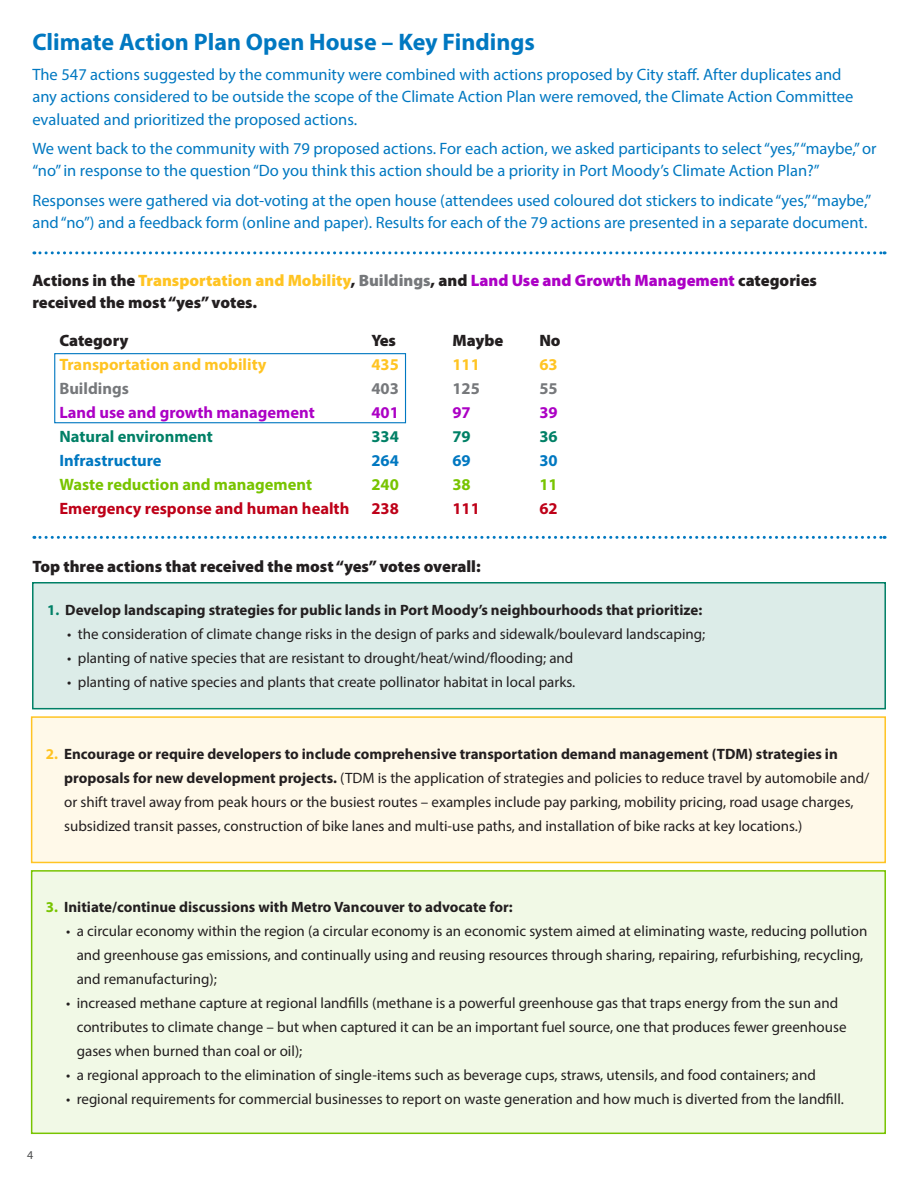
<style>
.page{position:relative;width:918px;height:1188px;background:#fff}
.page>*{position:absolute;margin:0;border:0;box-sizing:border-box;transform-origin:0 0}
.t1{font:700 24px "Myriad Pro";color:#0078c1}
.t2{font:16.5px/22.5px "Myriad Pro";color:#0078c1}
.t3{font:900 16.5px/22.5px "Myriad Pro";color:#231f20}
.t4{font:700 16.5px "Myriad Pro";color:#be0018}
.t5{font:700 16.5px "Myriad Pro";color:#78c400}
.t6{font:700 16.5px "Myriad Pro";color:#ffc423}
.t7{font:700 16.5px "Myriad Pro";color:#ac01c5}
.t8{font:700 16.5px "Myriad Pro";color:#008066}
.t9{font:700 16.5px "Myriad Pro";color:#0078c1}
.t10{font:700 16.5px "Myriad Pro";color:#76787b}
.bullets{font:15px/24px "Myriad Pro";color:#231f20}
.t11{font:700 15px "Myriad Pro";color:#231f20}
.t12{font:12px "Myriad Pro";color:#4b4c4d}
.s1{color:#ffc423}
.s2{color:#76787b}
.s3{color:#ac01c5}
.s4{color:#008066}
.s5{font-weight:700;color:#ffc423}
.s6{font-weight:700}
.s7{color:#78c400}
</style>
<div class="page">
<svg style="left:34px;top:536px;width:851px;height:3px"></svg>
<svg style="left:34px;top:251px;width:851px;height:3px"></svg>
<div style="left:33px;top:583px;width:852px;height:126px;background:#dcece8"></div>
<div style="left:32px;top:582px;width:854px;height:127px;border:2px solid #008066"></div>
<div style="left:32px;top:717px;width:853px;height:145px;background:#fff9e9"></div>
<div style="left:31px;top:716px;width:855px;height:147px;border:2px solid #ffc423"></div>
<div style="left:32px;top:871px;width:853px;height:262px;background:#f1f9e6"></div>
<div style="left:31px;top:870px;width:855px;height:264px;border:2px solid #78c400"></div>
<div style="left:54px;top:353px;width:352px;height:70px;border:1px solid #0078c1"></div>
<p class="t1" style="left:32px;top:27px;width:504px">Climate Action Plan Open House – Key Findings</p>
<p class="t2" style="left:32px;top:63px;width:822px">The 547 actions suggested by the community were combined with actions proposed by City staff. After duplicates and any actions considered to be outside the scope of the Climate Action Plan were removed, the Climate Action Committee evaluated and prioritized the proposed actions.</p>
<p class="t2" style="left:32px;top:137px;width:846px">We went back to the community with 79 proposed actions. For each action, we asked participants to select “yes,” “maybe,” or “no” in response to the question “Do you think this action should be a priority in Port Moody’s Climate Action Plan?”</p>
<p class="t2" style="left:32px;top:189px;width:841px">Responses were gathered via dot-voting at the open house (attendees used coloured dot stickers to indicate “yes,” “maybe,” and “no”) and a feedback form (online and paper). Results for each of the 79 actions are presented in a separate document.</p>
<p class="t3" style="left:32px;top:269px;width:786px">Actions in the <span class="s1">Transportation and Mobility</span>, <span class="s2">Buildings</span>, and <span class="s3">Land Use and Growth Management</span> categories received the most “yes” votes.</p>
<p class="t3" style="left:59px;top:329px;width:71px">Category</p>
<p class="t3" style="left:371px;top:329px;width:26px">Yes</p>
<p class="t3" style="left:452px;top:329px;width:53px">Maybe</p>
<p class="t3" style="left:539px;top:329px;width:23px">No</p>
<p class="t6" style="left:59px;top:353px;width:209px">Transportation and mobility</p>
<p class="t6" style="left:371px;top:353px;width:29px">435</p>
<p class="t6" style="left:452px;top:353px;width:29px">111</p>
<p class="t6" style="left:539px;top:353px;width:20px">63</p>
<p class="t10" style="left:59px;top:377px;width:71px">Buildings</p>
<p class="t10" style="left:371px;top:377px;width:29px">403</p>
<p class="t10" style="left:452px;top:377px;width:29px">125</p>
<p class="t10" style="left:539px;top:377px;width:20px">55</p>
<p class="t7" style="left:59px;top:401px;width:257px">Land use and growth management</p>
<p class="t7" style="left:371px;top:401px;width:29px">401</p>
<p class="t7" style="left:452px;top:401px;width:20px">97</p>
<p class="t7" style="left:539px;top:401px;width:20px">39</p>
<p class="t8" style="left:59px;top:425px;width:155px">Natural environment</p>
<p class="t8" style="left:371px;top:425px;width:29px">334</p>
<p class="t8" style="left:452px;top:425px;width:20px">79</p>
<p class="t8" style="left:539px;top:425px;width:20px">36</p>
<p class="t9" style="left:59px;top:449px;width:104px">Infrastructure</p>
<p class="t9" style="left:371px;top:449px;width:29px">264</p>
<p class="t9" style="left:452px;top:449px;width:20px">69</p>
<p class="t9" style="left:539px;top:449px;width:20px">30</p>
<p class="t5" style="left:59px;top:473px;width:254px">Waste reduction and management</p>
<p class="t5" style="left:371px;top:473px;width:29px">240</p>
<p class="t5" style="left:452px;top:473px;width:20px">38</p>
<p class="t5" style="left:539px;top:473px;width:20px">11</p>
<p class="t4" style="left:59px;top:497px;width:291px">Emergency response and human health</p>
<p class="t4" style="left:371px;top:497px;width:29px">238</p>
<p class="t4" style="left:452px;top:497px;width:29px">111</p>
<p class="t4" style="left:539px;top:497px;width:20px">62</p>
<p class="t3" style="left:32px;top:555px;width:450px">Top three actions that received the most “yes” votes overall:</p>
<p class="t11" style="left:47px;top:601px;width:657px"><span class="s4">1.</span> Develop landscaping strategies for public lands in Port Moody’s neighbourhoods that prioritize:</p>
<p class="bullets" style="left:67px;top:622px;width:640px">• the consideration of climate change risks in the design of parks and sidewalk/boulevard landscaping;</p>
<p class="bullets" style="left:67px;top:646px;width:508px">• planting of native species that are resistant to drought/heat/wind/flooding; and</p>
<p class="bullets" style="left:67px;top:670px;width:510px">• planting of native species and plants that create pollinator habitat in local parks.</p>
<p class="bullets" style="left:64px;top:742px;width:807px;text-indent:-18px"><span class="s5">2.</span> <span class="s6">Encourage or require developers to include comprehensive transportation demand management (TDM) strategies in proposals for new development projects.</span> (TDM is the application of strategies and policies to reduce travel by automobile and/ or shift travel away from peak hours or the busiest routes – examples include pay parking, mobility pricing, road usage charges, subsidized transit passes, construction of bike lanes and multi-use paths, and installation of bike racks at key locations.)</p>
<p class="t11" style="left:46px;top:897px;width:468px"><span class="s7">3.</span> Initiate/continue discussions with Metro Vancouver to advocate for:</p>
<p class="bullets" style="left:77px;top:918px;width:792px;text-indent:-11px">• a circular economy within the region (a circular economy is an economic system aimed at eliminating waste, reducing pollution and greenhouse gas emissions, and continually using and reusing resources through sharing, repairing, refurbishing, recycling, and remanufacturing);</p>
<p class="bullets" style="left:77px;top:990px;width:771px;text-indent:-11px">• increased methane capture at regional landfills (methane is a powerful greenhouse gas that traps energy from the sun and contributes to climate change – but when captured it can be an important fuel source, one that produces fewer greenhouse gases when burned than coal or oil);</p>
<p class="bullets" style="left:66px;top:1062px;width:751px">• a regional approach to the elimination of single-items such as beverage cups, straws, utensils, and food containers; and</p>
<p class="bullets" style="left:66px;top:1086px;width:779px">• regional requirements for commercial businesses to report on waste generation and how much is diverted from the landfill.</p>
<p class="t12" style="left:27px;top:1147px;width:8px">4</p>
</div>
